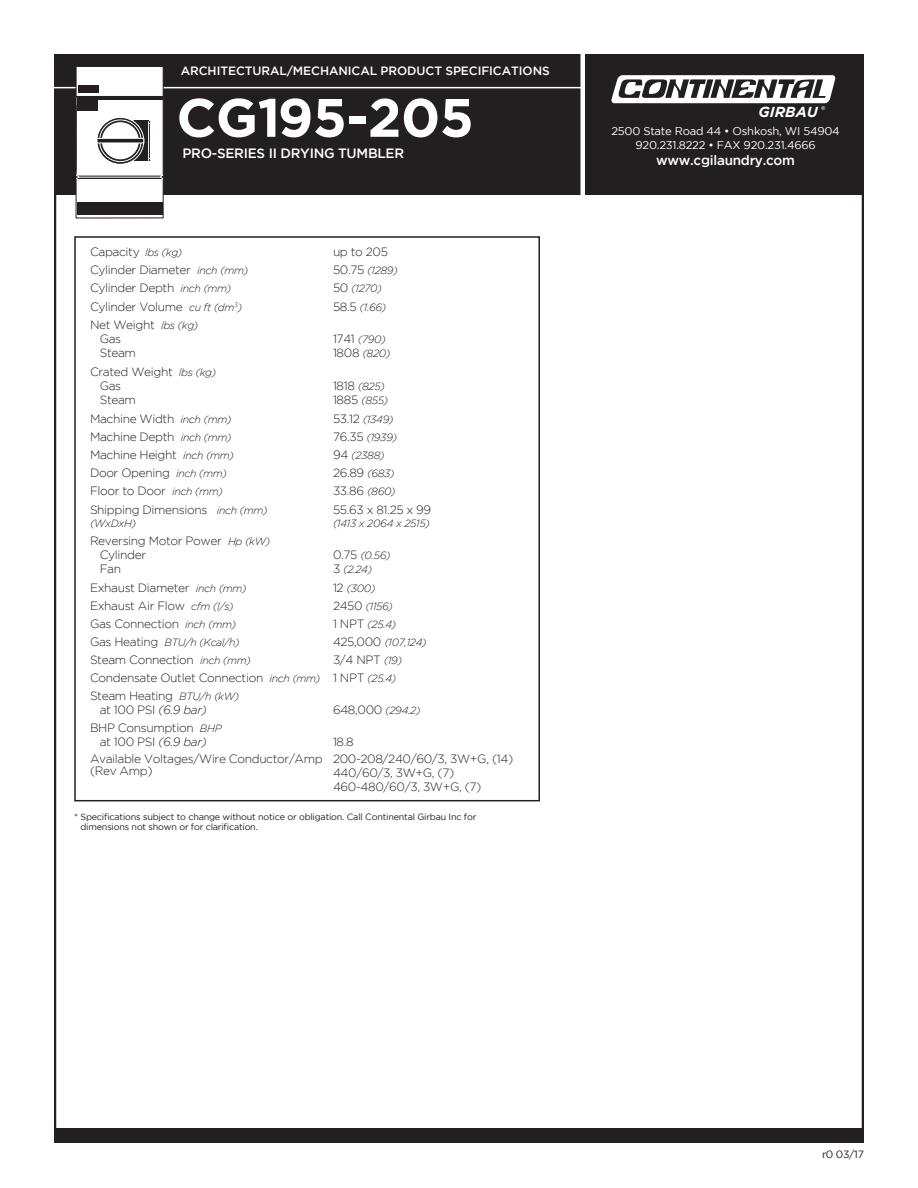
<style>
.page{position:relative;width:918px;height:1188px;background:#fff}
.page>*{position:absolute;margin:0;border:0;box-sizing:border-box;transform-origin:0 0}
.t1{font:700 54px "Gotham";letter-spacing:-.01em;color:#fff}
.t2{font:italic 700 14.55px "Gotham";color:#fff}
.t3{font:500 13.5px "Gotham";letter-spacing:-.02em;color:#fff}
.t4{font:300 12px/12px "Gotham";letter-spacing:-.03em;color:#231f20}
.t5{font:500 12px "Gotham";letter-spacing:-.005em;color:#fff}
.t6{font:11.25px "Gotham";letter-spacing:-.02em;color:#fff}
.t7{font:italic 300 10.5px "Gotham";letter-spacing:-.03em;color:#231f20}
.t8{font:10.5px "Gotham";color:#231f20}
.t9{font:9px/10.8px "Gotham";letter-spacing:-.02em;color:#231f20}
.s1{font-style:italic;font-size:10.5px}
.s2{font-style:normal;font-size:12px}
.s3{font-style:italic}
</style>
<div class="page">
<div style="left:54px;top:54px;width:810px;height:141px;background:#231f20"></div>
<hr style="left:46px;top:87px;width:537px;height:1px;background:#fff">
<div style="left:580px;top:42px;width:5px;height:181px;background:#fff"></div>
<svg style="left:76px;top:67px;width:88px;height:152px"></svg>
<div style="left:54px;top:1128px;width:810px;height:15px;background:#231f20"></div>
<svg style="left:611px;top:75px;width:225px;height:35px"></svg>
<div style="left:74px;top:236px;width:466px;height:565px;border:2px solid #231f20"></div>
<p class="t5" style="left:181px;top:64px;width:370px">ARCHITECTURAL/MECHANICAL PRODUCT SPECIFICATIONS</p>
<p class="t1" style="left:176px;top:86px;width:299px">CG195-205</p>
<p class="t3" style="left:182px;top:146px;width:223px">PRO-SERIES II DRYING TUMBLER</p>
<p class="t4" style="left:90px;top:246px;width:94px">Capacity <span class="s1">lbs (kg)</span></p>
<p class="t4" style="left:333px;top:246px;width:56px">up to 205</p>
<p class="t4" style="left:90px;top:264px;width:160px">Cylinder Diameter <span class="s1">inch (mm)</span></p>
<p class="t7" style="left:333px;top:265px;width:66px"><span class="s2">50.75</span> (1289)</p>
<p class="t4" style="left:90px;top:282px;width:143px">Cylinder Depth <span class="s1">inch (mm)</span></p>
<p class="t7" style="left:333px;top:283px;width:50px"><span class="s2">50</span> (1270)</p>
<p class="t4" style="left:90px;top:300px;width:154px">Cylinder Volume <span class="s1">cu ft (dm</span><sup>3</sup><span class="s1">)</span></p>
<p class="t7" style="left:333px;top:301px;width:55px"><span class="s2">58.5</span> (1.66)</p>
<p class="t4" style="left:90px;top:318px;width:110px">Net Weight <span class="s1">lbs (kg)</span></p>
<p class="t4" style="left:100px;top:332px;width:23px">Gas</p>
<p class="t4" style="left:100px;top:346px;width:38px">Steam</p>
<p class="t7" style="left:333px;top:333px;width:54px"><span class="s2">1741</span> (790)</p>
<p class="t7" style="left:333px;top:347px;width:59px"><span class="s2">1808</span> (820)</p>
<p class="t4" style="left:90px;top:365px;width:128px">Crated Weight <span class="s1">lbs (kg)</span></p>
<p class="t4" style="left:100px;top:379px;width:23px">Gas</p>
<p class="t4" style="left:100px;top:394px;width:38px">Steam</p>
<p class="t7" style="left:333px;top:380px;width:53px"><span class="s2">1818</span> (825)</p>
<p class="t7" style="left:333px;top:394px;width:57px"><span class="s2">1885</span> (855)</p>
<p class="t4" style="left:90px;top:413px;width:143px">Machine Width <span class="s1">inch (mm)</span></p>
<p class="t7" style="left:333px;top:414px;width:62px"><span class="s2">53.12</span> (1349)</p>
<p class="t4" style="left:90px;top:431px;width:143px">Machine Depth <span class="s1">inch (mm)</span></p>
<p class="t7" style="left:333px;top:432px;width:66px"><span class="s2">76.35</span> (1939)</p>
<p class="t4" style="left:90px;top:449px;width:146px">Machine Height <span class="s1">inch (mm)</span></p>
<p class="t7" style="left:333px;top:450px;width:53px"><span class="s2">94</span> (2388)</p>
<p class="t4" style="left:90px;top:467px;width:139px">Door Opening <span class="s1">inch (mm)</span></p>
<p class="t4" style="left:333px;top:467px;width:63px">26.89 <span class="s1">(683)</span></p>
<p class="t4" style="left:90px;top:485px;width:135px">Floor to Door <span class="s1">inch (mm)</span></p>
<p class="t4" style="left:333px;top:485px;width:64px">33.86 <span class="s1">(860)</span></p>
<p class="t4" style="left:90px;top:503px;width:179px">Shipping Dimensions <span class="s1">inch (mm)</span></p>
<p class="t7" style="left:90px;top:518px;width:48px">(WxDxH)</p>
<p class="t4" style="left:333px;top:503px;width:100px">55.63 x 81.25 x 99</p>
<p class="t7" style="left:333px;top:518px;width:98px">(1413 x 2064 x 2515)</p>
<p class="t4" style="left:90px;top:534px;width:182px">Reversing Motor Power <span class="s1">Hp (kW)</span></p>
<p class="t4" style="left:100px;top:548px;width:48px">Cylinder</p>
<p class="t4" style="left:100px;top:562px;width:23px">Fan</p>
<p class="t7" style="left:333px;top:549px;width:59px"><span class="s2">0.75</span> (0.56)</p>
<p class="t7" style="left:333px;top:563px;width:41px"><span class="s2">3</span> (2.24)</p>
<p class="t4" style="left:90px;top:582px;width:158px">Exhaust Diameter <span class="s1">inch (mm)</span></p>
<p class="t7" style="left:333px;top:582px;width:44px"><span class="s2">12</span> (300)</p>
<p class="t4" style="left:90px;top:600px;width:145px">Exhaust Air Flow <span class="s1">cfm (l/s)</span></p>
<p class="t7" style="left:333px;top:601px;width:62px"><span class="s2">2450</span> (1156)</p>
<p class="t4" style="left:90px;top:618px;width:148px">Gas Connection <span class="s1">inch (mm)</span></p>
<p class="t7" style="left:333px;top:619px;width:65px"><span class="s2">1 NPT</span> (25.4)</p>
<p class="t7" style="left:90px;top:637px;width:151px"><span class="s2">Gas Heating</span> BTU/h (Kcal/h)</p>
<p class="t7" style="left:333px;top:637px;width:95px"><span class="s2">425,000</span> (107,124)</p>
<p class="t4" style="left:90px;top:654px;width:163px">Steam Connection <span class="s1">inch (mm)</span></p>
<p class="t4" style="left:333px;top:654px;width:71px">3/4 NPT <span class="s1">(19)</span></p>
<p class="t4" style="left:90px;top:672px;width:232px">Condensate Outlet Connection <span class="s1">inch (mm)</span></p>
<p class="t7" style="left:333px;top:673px;width:65px"><span class="s2">1 NPT</span> (25.4)</p>
<p class="t4" style="left:90px;top:690px;width:151px">Steam Heating <span class="s1">BTU/h (kW)</span></p>
<p class="t4" style="left:100px;top:704px;width:109px">at 100 PSI <span class="s3">(6.9 bar)</span></p>
<p class="t4" style="left:333px;top:704px;width:89px">648,000 <span class="s1">(294.2)</span></p>
<p class="t4" style="left:90px;top:721px;width:133px">BHP Consumption <span class="s1">BHP</span></p>
<p class="t4" style="left:100px;top:735px;width:109px">at 100 PSI <span class="s3">(6.9 bar)</span></p>
<p class="t4" style="left:333px;top:735px;width:22px">18.8</p>
<p class="t4" style="left:90px;top:752px;width:234px">Available Voltages/Wire Conductor/Amp (Rev Amp)</p>
<p class="t4" style="left:333px;top:752px;width:182px">200-208/240/60/3, 3W+G, (14)</p>
<p class="t4" style="left:333px;top:766px;width:123px">440/60/3, 3W+G, (7)</p>
<p class="t4" style="left:333px;top:780px;width:150px">460-480/60/3, 3W+G, (7)</p>
<p class="t9" style="left:80px;top:811px;width:397px;text-indent:-6px">* Specifications subject to change without notice or obligation. Call Continental Girbau Inc for dimensions not shown or for clarification.</p>
<p class="t2" style="left:759px;top:103px;width:61px">GIRBAU</p>
<p class="t6" style="left:611px;top:124px;width:230px">2500 State Road 44 • Oshkosh, WI 54904</p>
<p class="t6" style="left:635px;top:139px;width:182px">920.231.8222 • FAX 920.231.4666</p>
<p class="t3" style="left:656px;top:153px;width:140px">www.cgilaundry.com</p>
<p class="t8" style="left:822px;top:1148px;width:43px">r0 03/17</p>
</div>
